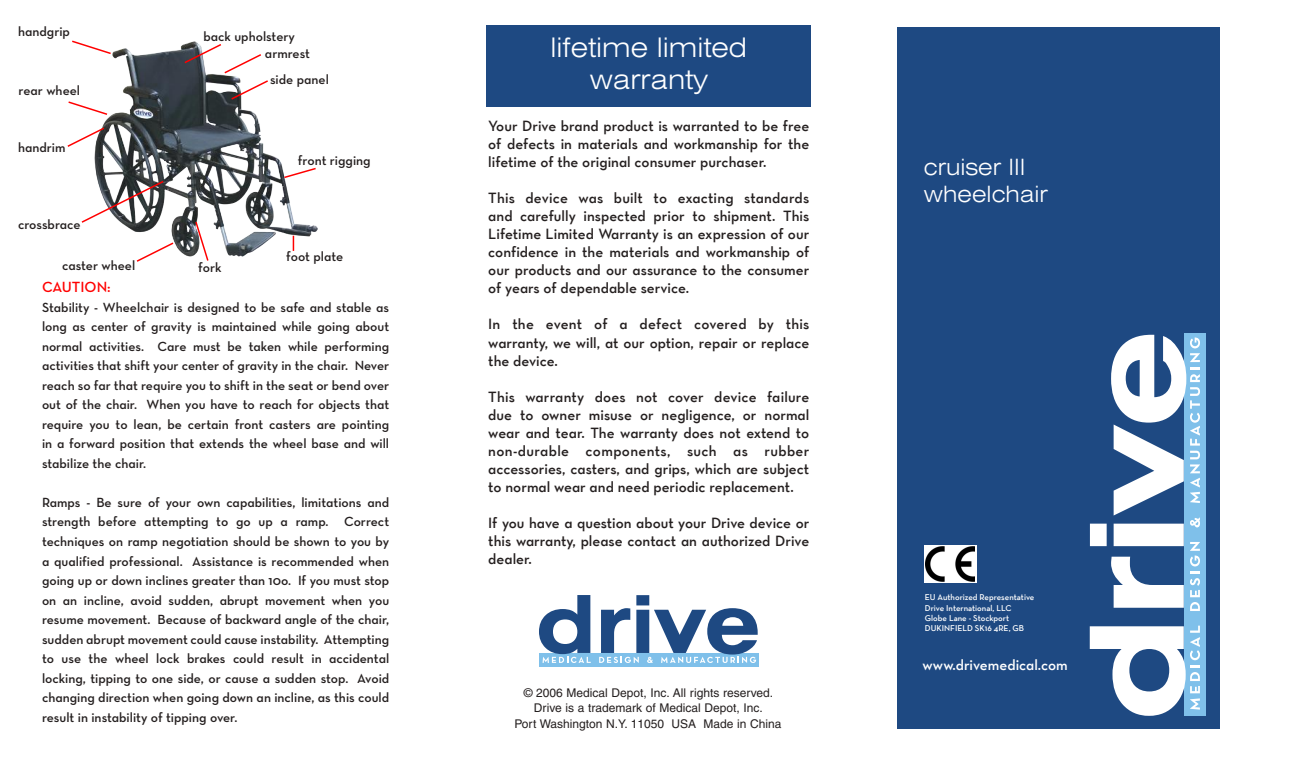
<style>
.page{position:relative;width:1296px;height:757px;background:#fff}
.page>*{position:absolute;margin:0;border:0;box-sizing:border-box;transform-origin:0 0}
.t1{font:300 expanded 27px/31.5px "Swiss 721 BT";color:#fff;text-align:center}
.t2{font:300 expanded 22.5px/27px "Swiss 721 BT";color:#fff}
.t3{font:15px/18px "Neutraface Text TT Demi Alt";color:#241f1f;text-align:justify}
.t4{font:15px "Neutraface Text TT Demi Alt";color:#fff}
.t5{font:15px "Neutraface Text Demi Alt";color:#f00}
.t6{font:13.5px/19.5px "Neutraface Text Demi Alt";color:#241f1f;text-align:justify}
.t7{font:12px/15.9px "Helvetica";color:#241f1f;text-align:center}
.t8{font:600 8.55px/10.2px "Neutraface Text TT";color:#fff}
</style>
<div class="page">
<img style="left:94px;top:41px;width:223px;height:216px">
<svg style="left:283px;top:166px;width:34px;height:13px"></svg>
<svg style="left:293px;top:235px;width:1px;height:16px"></svg>
<svg style="left:194px;top:220px;width:16px;height:41px"></svg>
<svg style="left:135px;top:241px;width:40px;height:21px"></svg>
<svg style="left:81px;top:179px;width:84px;height:45px"></svg>
<svg style="left:67px;top:126px;width:39px;height:22px"></svg>
<svg style="left:68px;top:100px;width:41px;height:16px"></svg>
<svg style="left:72px;top:40px;width:40px;height:15px"></svg>
<svg style="left:183px;top:43px;width:87px;height:58px"></svg>
<div style="left:897px;top:27px;width:323px;height:701px;background:#1e4982"></div>
<div style="left:1184px;top:333px;width:21px;height:382px;background:#7fc0ea"></div>
<svg style="left:1090px;top:625px;width:110px;height:90px"></svg>
<svg style="left:1090px;top:334px;width:110px;height:276px"></svg>
<svg style="left:924px;top:545px;width:52px;height:37px"></svg>
<img style="left:925px;top:546px;width:49px;height:35px">
<div style="left:486px;top:26px;width:324px;height:80px;background:#1e4982"></div>
<svg style="left:539px;top:653px;width:220px;height:12px"></svg>
<svg style="left:539px;top:595px;width:52px;height:67px"></svg>
<svg style="left:599px;top:595px;width:159px;height:67px"></svg>
<p class="t6" style="left:18px;top:21px;width:54px">handgrip</p>
<p class="t6" style="left:19px;top:80px;width:63px">rear wheel</p>
<p class="t6" style="left:18px;top:138px;width:49px">handrim</p>
<p class="t6" style="left:18px;top:214px;width:64px">crossbrace</p>
<p class="t6" style="left:62px;top:255px;width:75px">caster wheel</p>
<p class="t6" style="left:265px;top:28px;width:46px;line-height:16.8px;text-indent:-62px">back upholstery armrest</p>
<p class="t6" style="left:270px;top:69px;width:60px">side panel</p>
<p class="t6" style="left:198px;top:257px;width:25px">fork</p>
<p class="t6" style="left:298px;top:150px;width:74px">front rigging</p>
<p class="t6" style="left:286px;top:247px;width:59px">foot plate</p>
<p class="t5" style="left:42px;top:277px;width:70px">CAUTION:</p>
<p class="t6" style="left:42px;top:297px;width:349px">Stability - Wheelchair is designed to be safe and stable as long as center of gravity is maintained while going about normal activities. Care must be taken while performing activities that shift your center of gravity in the chair. Never reach so far that require you to shift in the seat or bend over out of the chair. When you have to reach for objects that require you to lean, be certain front casters are pointing in a forward position that extends the wheel base and will stabilize the chair.</p>
<p class="t6" style="left:42px;top:492px;width:349px">Ramps - Be sure of your own capabilities, limitations and strength before attempting to go up a ramp. Correct techniques on ramp negotiation should be shown to you by a qualified professional. Assistance is recommended when going up or down inclines greater than 10o. If you must stop on an incline, avoid sudden, abrupt movement when you resume movement. Because of backward angle of the chair, sudden abrupt movement could cause instability. Attempting to use the wheel lock brakes could result in accidental locking, tipping to one side, or cause a sudden stop. Avoid changing direction when going down an incline, as this could result in instability of tipping over.</p>
<h1 class="t1" style="left:550px;top:32px;width:198px">lifetime limited warranty</h1>
<p class="t3" style="left:488px;top:117px;width:323px">Your Drive brand product is warranted to be free of defects in materials and workmanship for the lifetime of the original consumer purchaser.</p>
<p class="t3" style="left:488px;top:189px;width:322px">This device was built to exacting standards and carefully inspected prior to shipment. This Lifetime Limited Warranty is an expression of our confidence in the materials and workmanship of our products and our assurance to the consumer of years of dependable service.</p>
<p class="t3" style="left:488px;top:315px;width:323px">In the event of a defect covered by this warranty, we will, at our option, repair or replace the device.</p>
<p class="t3" style="left:488px;top:387px;width:323px">This warranty does not cover device failure due to owner misuse or negligence, or normal wear and tear. The warranty does not extend to non-durable components, such as rubber accessories, casters, and grips, which are subject to normal wear and need periodic replacement.</p>
<p class="t3" style="left:488px;top:513px;width:322px">If you have a question about your Drive device or this warranty, please contact an authorized Drive dealer.</p>
<p class="t7" style="left:515px;top:683px;width:268px">© 2006 Medical Depot, Inc. All rights reserved.<br>Drive is a trademark of Medical Depot, Inc.<br>Port Washington N.Y. 11050 USA Made in China</p>
<h2 class="t2" style="left:924px;top:153px;width:125px">cruiser III wheelchair</h2>
<p class="t8" style="left:925px;top:591px;width:111px">EU Authorized Representative<br>Drive International, LLC<br>Globe Lane - Stockport<br>DUKINFIELD SK16 4RE, GB</p>
<p class="t4" style="left:922px;top:655px;width:147px">www.drivemedical.com</p>
</div>
